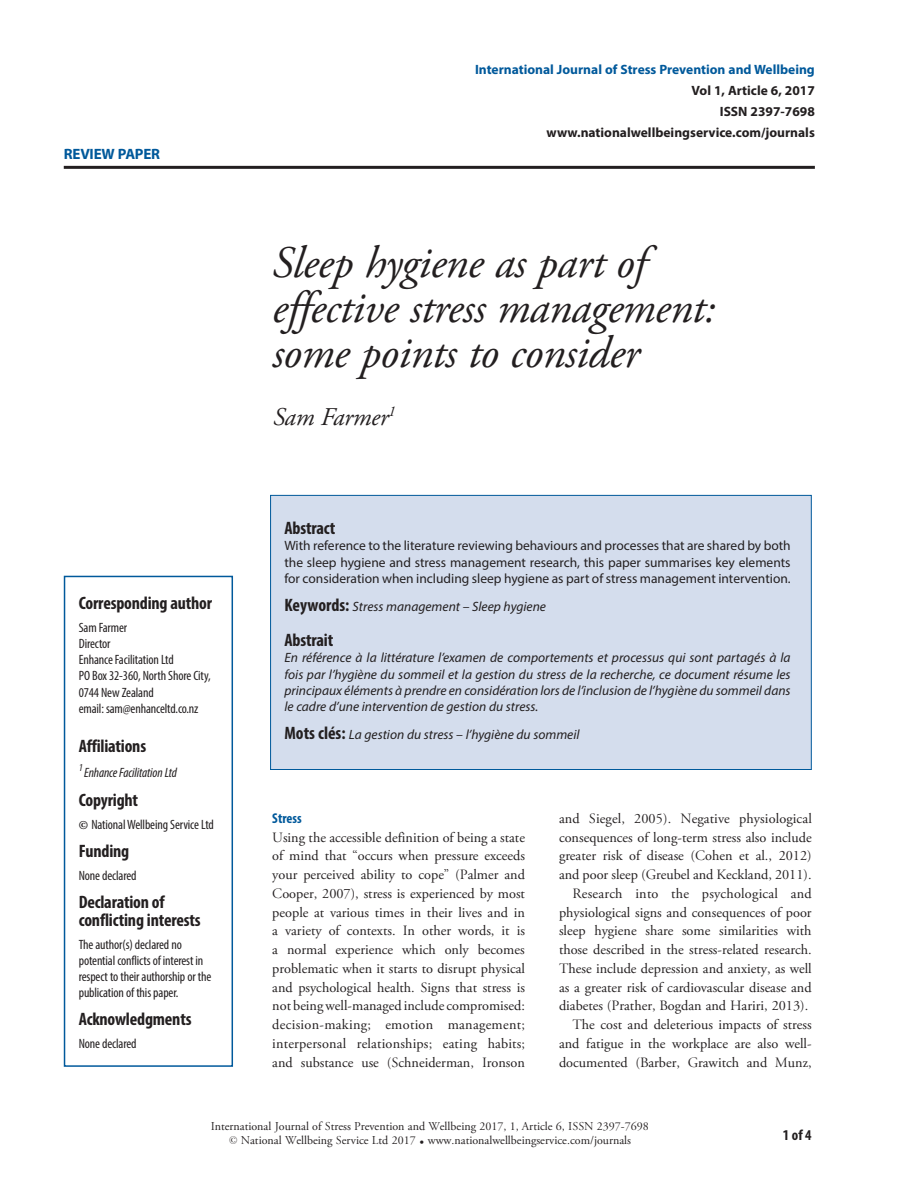
<style>
.page{position:relative;width:918px;height:1188px;background:#fff}
.page>*{position:absolute;margin:0;border:0;box-sizing:border-box;transform-origin:0 0}
.t1{font:italic 45px/45px "Adobe Garamond Pro";letter-spacing:-.01em;color:#231f20}
.t2{font:italic 25.5px "Adobe Garamond Pro";letter-spacing:-.01em;color:#231f20}
.t3{font:700 condensed 18px/18px "Myriad Pro";letter-spacing:-.01em;color:#231f20}
.t4{font:700 15px "Myriad Pro";letter-spacing:-.015em;color:#00599b}
.t5{font:700 condensed 15px "Myriad Pro";color:#231f20}
.t6{font:14.25px/18.8px "Adobe Garamond Pro";color:#231f20;text-align:justify}
.t7{font:700 condensed 14.25px "Myriad Pro";color:#00599b}
.t8{font:italic 13.5px/16.2px "Myriad Pro";color:#231f20;text-align:justify}
.t9{font:condensed 13.5px/16.2px "Myriad Pro";letter-spacing:-.01em;color:#231f20}
.t10{font:13.5px/16.2px "Myriad Pro";color:#231f20;text-align:justify}
.t11{font:700 13.5px/21px "Myriad Pro";color:#231f20;text-align:right}
.t12{font:700 13.5px "Myriad Pro";color:#00599b}
.t13{font:italic condensed 13.5px "Myriad Pro";letter-spacing:-.01em;color:#231f20}
.t14{font:12px/14.4px "Adobe Garamond Pro";color:#231f20;text-align:center}
.s1{font-family:"Adobe Garamond Pro";font-weight:700;font-stretch:normal;font-size:12px}
.s2{font-weight:700;font-style:normal;font-stretch:condensed;font-size:18px}
</style>
<div class="page">
<div style="left:271px;top:495px;width:540px;height:275px;background:#d4dded"></div>
<div style="left:270px;top:495px;width:542px;height:275px;border:1px solid #00599b"></div>
<hr style="left:64px;top:166px;width:751px;height:3px;background:#231f20">
<div style="left:64px;top:576px;width:169px;height:491px;border:2px solid #00599b"></div>
<p class="t4" style="left:64px;top:145px;width:98px">REVIEW PAPER</p>
<p class="t3" style="left:79px;top:594px;width:135px">Corresponding author</p>
<p class="t9" style="left:79px;top:619px;width:133px">Sam Farmer<br>Director<br>Enhance Facilitation Ltd<br>PO Box 32-360, North Shore City,<br>0744 New Zealand<br>email: sam@enhanceltd.co.nz</p>
<p class="t3" style="left:79px;top:737px;width:69px">Affiliations</p>
<p class="t13" style="left:79px;top:765px;width:100px"><sup>1</sup> Enhance Facilitation Ltd</p>
<p class="t3" style="left:79px;top:790px;width:61px">Copyright</p>
<p class="t9" style="left:79px;top:816px;width:137px"><span class="s1">©</span> National Wellbeing Service Ltd</p>
<p class="t3" style="left:79px;top:842px;width:52px">Funding</p>
<p class="t9" style="left:79px;top:867px;width:59px">None declared</p>
<p class="t3" style="left:79px;top:892px;width:123px">Declaration of conflicting interests</p>
<p class="t9" style="left:79px;top:936px;width:134px">The author(s) declared no potential conflicts of interest in respect to their authorship or the publication of this paper.</p>
<p class="t3" style="left:79px;top:1010px;width:114px">Acknowledgments</p>
<p class="t9" style="left:79px;top:1036px;width:59px">None declared</p>
<p class="t12" style="left:475px;top:61px;width:341px">International Journal of Stress Prevention and Wellbeing</p>
<p class="t11" style="left:547px;top:79px;width:270px">Vol 1, Article 6, 2017<br>ISSN 2397-7698 www.nationalwellbeingservice.com/journals</p>
<h1 class="t1" style="left:272px;top:242px;width:445px">Sleep hygiene as part of effective stress management: some points to consider</h1>
<h2 class="t2" style="left:273px;top:402px;width:124px">Sam Farmer<sup>1</sup></h2>
<p class="t3" style="left:284px;top:519px;width:53px">Abstract</p>
<p class="t10" style="left:284px;top:538px;width:508px">With reference to the literature reviewing behaviours and processes that are shared by both the sleep hygiene and stress management research, this paper summarises key elements for consideration when including sleep hygiene as part of stress management intervention.</p>
<p class="t8" style="left:284px;top:598px;width:263px"><span class="s2">Keywords:</span> Stress management – Sleep hygiene</p>
<p class="t3" style="left:284px;top:631px;width:50px">Abstrait</p>
<p class="t8" style="left:284px;top:650px;width:508px">En référence à la littérature l’examen de comportements et processus qui sont partagés à la fois par l’hygiène du sommeil et la gestion du stress de la recherche, ce document résume les principaux éléments à prendre en considération lors de l’inclusion de l’hygiène du sommeil dans le cadre d’une intervention de gestion du stress.</p>
<p class="t8" style="left:284px;top:727px;width:297px"><span class="s2">Mots clés:</span> La gestion du stress – l’hygiène du sommeil</p>
<p class="t7" style="left:272px;top:809px;width:31px">Stress</p>
<p class="t6" style="left:272px;top:828px;width:254px">Using the accessible definition of being a state of mind that “occurs when pressure exceeds your perceived ability to cope” (Palmer and Cooper, 2007), stress is experienced by most people at various times in their lives and in a variety of contexts. In other words, it is a normal experience which only becomes problematic when it starts to disrupt physical and psychological health. Signs that stress is not being well-managed include compromised: decision-making; emotion management; interpersonal relationships; eating habits; and substance use (Schneiderman, Ironson</p>
<p class="t6" style="left:559px;top:809px;width:254px;text-align:right">and Siegel, 2005). Negative physiological consequences of long-term stress also include greater risk of disease (Cohen et al., 2012) and poor sleep (Greubel and Keckland, 2011).<br>Research into the psychological and physiological signs and consequences of poor sleep hygiene share some similarities with those described in the stress-related research.<br>These include depression and anxiety, as well as a greater risk of cardiovascular disease and diabetes (Prather, Bogdan and Hariri, 2013).<br>The cost and deleterious impacts of stress and fatigue in the workplace are also well&shy;documented (Barber, Grawitch and Munz,</p>
<p class="t14" style="left:211px;top:1119px;width:440px">International Journal of Stress Prevention and Wellbeing 2017, 1, Article 6, ISSN 2397-7698 © National Wellbeing Service Ltd 2017 • www.nationalwellbeingservice.com/journals</p>
<p class="t5" style="left:783px;top:1126px;width:30px">1 of 4</p>
</div>
